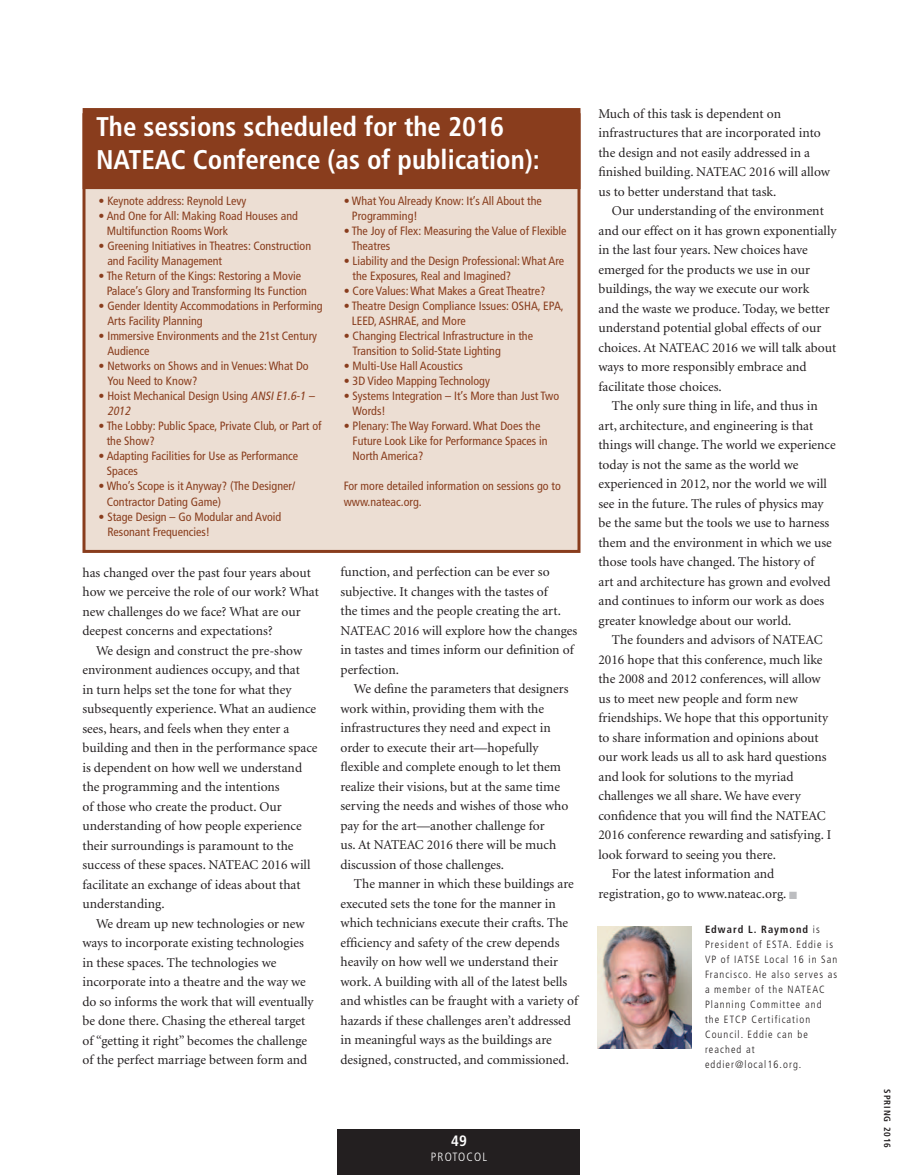
<style>
.page{position:relative;width:918px;height:1175px;background:#fff}
.page>*{position:absolute;margin:0;border:0;box-sizing:border-box;transform-origin:0 0}
.t1{font:700 condensed 27px/33px "Frutiger";color:#fff}
.t2{font:700 condensed 15px "Frutiger";color:#fff}
.t3{font:13.5px/19.5px "Minion";color:#231f20}
.t4{font:condensed 12px/15px "Frutiger";color:#893d1d}
.t5{font:300 condensed 12px "Frutiger";letter-spacing:.1em;color:#fff}
.t6{font:300 condensed 10.5px/15px "Frutiger";letter-spacing:.1em;color:#231f20}
.t7{font:700 condensed 9px "Frutiger";letter-spacing:.1em;color:#231f20}
.s1{font-style:italic}
.s2{color:#bcbdc0}
.s3{font-weight:700}
</style>
<div class="page">
<div style="left:338px;top:1129px;width:242px;height:45px;background:#231f20"></div>
<img style="left:597px;top:926px;width:95px;height:122px">
<div style="left:82px;top:113px;width:498px;height:440px;background:#ecded3;border:3px solid #893d1d"></div>
<div style="left:83px;top:108px;width:497px;height:81px;background:#893d1d"></div>
<h1 class="t1" style="left:96px;top:110px;width:445px">The sessions scheduled for the 2016<br>NATEAC Conference (as of publication):</h1>
<p class="t4" style="left:99px;top:194px;width:149px">• Keynote address: Reynold Levy</p>
<p class="t4" style="left:107px;top:209px;width:193px;text-indent:-8px">• And One for All: Making Road Houses and<br>Multifunction Rooms Work</p>
<p class="t4" style="left:107px;top:239px;width:205px;text-indent:-9px">• Greening Initiatives in Theatres: Construction and Facility Management</p>
<p class="t4" style="left:107px;top:269px;width:202px;text-indent:-8px">• The Return of the Kings: Restoring a Movie<br>Palace’s Glory and Transforming Its Function</p>
<p class="t4" style="left:107px;top:299px;width:217px;text-indent:-9px">• Gender Identity Accommodations in Performing<br>Arts Facility Planning</p>
<p class="t4" style="left:107px;top:329px;width:211px;text-indent:-9px">• Immersive Environments and the 21st Century<br>Audience</p>
<p class="t4" style="left:107px;top:359px;width:203px;text-indent:-9px">• Networks on Shows and in Venues: What Do<br>You Need to Know?</p>
<p class="t4" style="left:107px;top:389px;width:211px;text-indent:-9px">• Hoist Mechanical Design Using <span class="s1">ANSIE1.6-1 –<br>2012</span></p>
<p class="t4" style="left:107px;top:419px;width:216px;text-indent:-8px">• The Lobby: Public Space, Private Club, or Part of the Show?</p>
<p class="t4" style="left:107px;top:449px;width:193px;text-indent:-8px">• Adapting Facilities for Use as Performance<br>Spaces</p>
<p class="t4" style="left:107px;top:479px;width:190px;text-indent:-8px">• Who’s Scope is it Anyway? (The Designer/<br>Contractor Dating Game)</p>
<p class="t4" style="left:107px;top:509px;width:175px;text-indent:-9px">• Stage Design – Go Modular and Avoid<br>Resonant Frequencies!</p>
<p class="t3" style="left:82px;top:563px;width:238px">has changed over the past four years about how we perceive the role of our work? What new challenges do we face? What are our deepest concerns and expectations?</p>
<p class="t3" style="left:82px;top:641px;width:237px;text-indent:14px">We design and construct the pre-show environment audiences occupy, and that<br>in turn helps set the tone for what they subsequently experience. What an audience sees, hears, and feels when they enter a building and then in the performance space is dependent on how well we understand the programming and the intentions<br>of those who create the product. Our understanding of how people experience their surroundings is paramount to the success of these spaces. NATEA</p>
<p class="t3" style="left:82px;top:855px;width:229px;text-indent:167px">C 2016 will facilitate an exchange of ideas about that understanding.</p>
<p class="t3" style="left:82px;top:914px;width:233px;text-indent:14px">We dream up new technologies or new ways to incorporate existing technologies in these spaces. The technologies we incorporate into a theatre and the way we do so informs the work that will eventually be done there. Chasing the ethereal target of “getting it right” becomes the challenge of the perfect marriage between form and</p>
<p class="t4" style="left:352px;top:194px;width:191px;text-indent:-8px">• What You Already Know: It’s All About the<br>Programming!</p>
<p class="t4" style="left:352px;top:224px;width:216px;text-indent:-8px">• The Joy of Flex: Measuring the Value of Flexible<br>Theatres</p>
<p class="t4" style="left:353px;top:254px;width:213px;text-indent:-9px">• Liability and the Design Professional: What Are the Exposures, Real and Imagined?</p>
<p class="t4" style="left:344px;top:284px;width:203px">• Core Values: What Makes a Great Theatre?</p>
<p class="t4" style="left:352px;top:299px;width:213px;text-indent:-8px">• Theatre Design Compliance Issues: OSHA, EPA,<br>LEED, ASHRAE, and More</p>
<p class="t4" style="left:353px;top:329px;width:182px;text-indent:-9px">• Changing Electrical Infrastructure in the<br>Transition to Solid-State Lighting</p>
<p class="t4" style="left:344px;top:359px;width:121px">• Multi-Use Hall Acoustics</p>
<p class="t4" style="left:344px;top:374px;width:148px">• 3D Video Mapping Technology</p>
<p class="t4" style="left:353px;top:389px;width:208px;text-indent:-9px">• Systems Integration – It’s More than Just Two<br>Words!</p>
<p class="t4" style="left:353px;top:419px;width:197px;text-indent:-9px">• Plenary: The Way Forward. What Does the<br>Future Look Like for Performance Spaces in<br>North America?</p>
<p class="t4" style="left:344px;top:479px;width:219px">For more detailed information on sessions go to www.nateac.org.</p>
<p class="t3" style="left:340px;top:563px;width:222px">function, and perfection can be ever so subjective. It changes with the tastes of the times and the people creating the art.<br>NATEA</p>
<p class="t3" style="left:340px;top:621px;width:238px;text-indent:41px">C 2016 will explore how the changes in tastes and times inform our definition of perfection.</p>
<p class="t3" style="left:340px;top:680px;width:230px;text-indent:14px">We define the parameters that designers work within, providing them with the infrastructures they need and expect in order to execute their art—hopefully flexible and complete enough to let them realize their visions, but at the same time serving the needs and wishes of those who pay for the art—another challenge for<br>us. At NATEA</p>
<p class="t3" style="left:340px;top:836px;width:217px;text-indent:74px">C 2016 there will be much discussion of those challenges.</p>
<p class="t3" style="left:340px;top:875px;width:240px;text-indent:14px">The manner in which these buildings are executed sets the tone for the manner in which technicians execute their crafts. The efficiency and safety of the crew depends heavily on how well we understand their work. A building with all of the latest bells and whistles can be fraught with a variety of hazards if these challenges aren’t addressed in meaningful ways as the buildings are designed, constructed, and commissioned.</p>
<p class="t3" style="left:598px;top:104px;width:224px">Much of this task is dependent on infrastructures that are incorporated into the design and not easily addressed in a finished building. NATEA</p>
<p class="t3" style="left:598px;top:163px;width:233px;text-indent:139px">C 2016 will allow us to better understand that task.</p>
<p class="t3" style="left:598px;top:202px;width:239px;text-indent:14px">Our understanding of the environment and our effect on it has grown exponentially in the last four years. New choices have emerged for the products we use in our buildings, the way we execute our work<br>and the waste we produce. Today, we better understand potential global effects of our choices. At NATEA</p>
<p class="t3" style="left:598px;top:338px;width:239px;text-indent:102px">C 2016 we will talk about ways to more responsibly embrace and facilitate those choices.</p>
<p class="t3" style="left:612px;top:397px;width:207px">The only sure thing in life, and thus in</p>
<p class="t3" style="left:598px;top:416px;width:216px">art, architecture, and engineering is that</p>
<p class="t3" style="left:598px;top:436px;width:239px">things will change. The world we experience</p>
<p class="t3" style="left:598px;top:455px;width:202px">today is not the same as the world we</p>
<p class="t3" style="left:598px;top:475px;width:230px">experienced in 2012, nor the world we will</p>
<p class="t3" style="left:598px;top:494px;width:227px">see in the future. The rules of physics may</p>
<p class="t3" style="left:598px;top:514px;width:232px">be the same but the tools we use to harness</p>
<p class="t3" style="left:598px;top:533px;width:235px">them and the environment in which we use</p>
<p class="t3" style="left:598px;top:553px;width:219px">those tools have changed. The history of</p>
<p class="t3" style="left:598px;top:572px;width:234px">art and architecture has grown and evolved</p>
<p class="t3" style="left:598px;top:592px;width:227px">and continues to inform our work as does</p>
<p class="t3" style="left:598px;top:611px;width:194px">greater knowledge about our world.</p>
<p class="t3" style="left:612px;top:631px;width:170px">The founders and advisors of NATEA</p>
<p class="t3" style="left:598px;top:631px;width:231px;text-indent:215px">C 2016 hope that this conference, much like the 2008 and 2012 conferences, will allow us to meet new people and form new friendships. We hope that this opportunity to share information and opinions about our work leads us all to ask hard questions and look for solutions to the myriad challenges we all share. We have every confidence that you will find the NATEA</p>
<p class="t3" style="left:817px;top:806px;width:10px">C</p>
<p class="t3" style="left:598px;top:826px;width:233px">2016 conference rewarding and satisfying. I</p>
<p class="t3" style="left:598px;top:845px;width:179px">look forward to seeing you there.</p>
<p class="t3" style="left:612px;top:865px;width:164px">For the latest information and</p>
<p class="t3" style="left:598px;top:884px;width:200px">registration, go to www.nateac.org. <span class="s2">■</span></p>
<p class="t6" style="left:705px;top:922px;width:134px"><span class="s3">Edward L. Raymond</span> is<br>President of ESTA. Eddie is<br>VP of IATSE Local 16 in San<br>Francisco. He also serves as a member of the NATEAC<br>Planning Committee and the ETCP Certification<br>Council. Eddie can be reached at eddier@local16.org.</p>
<p class="t2" style="left:451px;top:1132px;width:17px">49</p>
<p class="t5" style="left:431px;top:1150px;width:58px">PROTOCOL</p>
<p class="t7" style="left:893px;top:1089px;width:60px;rotate:90deg">spring 2016</p>
</div>
